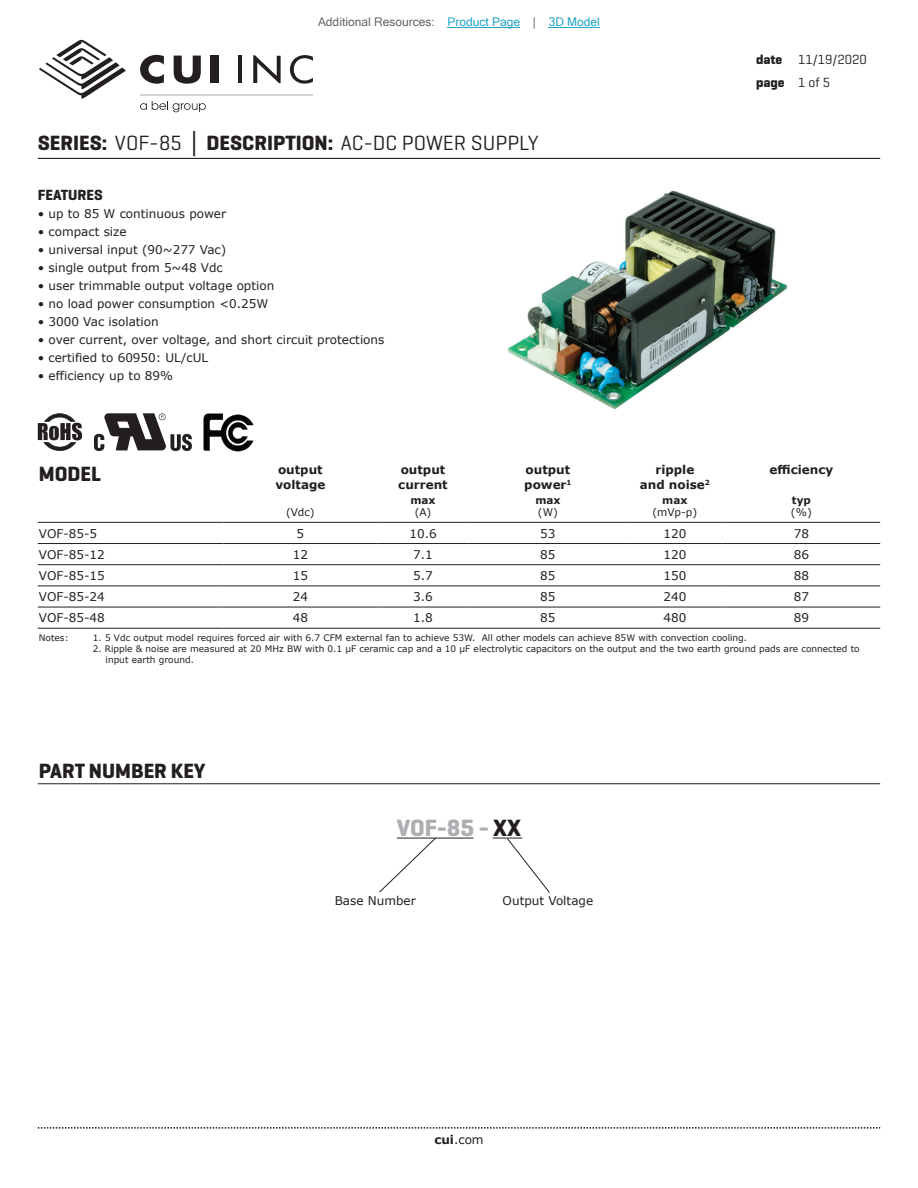
<style>
.page{position:relative;width:918px;height:1188px;background:#fff}
.page>*{position:absolute;margin:0;border:0;box-sizing:border-box;transform-origin:0 0}
.t1{font:700 24px "Geogrotesque";color:#adaeb2}
.t2{font:21px "Geogrotesque";color:#231f20}
.t3{font:700 21px "Geogrotesque";color:#231f20}
.t4{font:700 15px "Geogrotesque";color:#231f20}
.t5{font:13.5px/22.5px "Geogrotesque";color:#231f20}
.t6{font:12px "Verdana";color:#231f20}
.t7{font:700 12px/14.4px "Verdana";color:#231f20}
.t8{font:12px "Microsoft Sans Serif";color:#63676b}
.t9{font:10.5px "Verdana";color:#231f20}
.t10{font:700 10.5px "Verdana";color:#231f20}
.t11{font:9px/10.8px "Verdana";color:#231f20}
.s1{color:#23a4c6}
.s2{font-weight:700}
.s3{font-family:"Verdana";font-weight:700}
.s4{color:#231f20}
</style>
<div class="page">
<hr style="left:38px;top:158px;width:842px;height:1px;background:#231f20">
<svg style="left:39px;top:39px;width:87px;height:60px"></svg>
<hr style="left:238px;top:56px;width:4px;height:27px;background:#231f20">
<svg style="left:253px;top:55px;width:28px;height:28px"></svg>
<svg style="left:290px;top:55px;width:23px;height:29px"></svg>
<svg style="left:140px;top:55px;width:24px;height:29px"></svg>
<svg style="left:174px;top:56px;width:27px;height:28px"></svg>
<div style="left:211px;top:56px;width:8px;height:27px;background:#231f20"></div>
<svg style="left:140px;top:101px;width:66px;height:11px"></svg>
<hr style="left:140px;top:94px;width:173px;height:1px;background:#231f20">
<svg style="left:38px;top:1127px;width:842px;height:2px"></svg>
<hr style="left:38px;top:783px;width:842px;height:1px;background:#231f20">
<hr style="left:397px;top:838px;width:76px;height:1px;background:#231f20">
<svg style="left:379px;top:837px;width:58px;height:56px"></svg>
<svg style="left:493px;top:838px;width:57px;height:55px"></svg>
<img style="left:508px;top:190px;width:280px;height:220px">
<hr style="left:38px;top:522px;width:185px;height:1px;background:#231f20">
<hr style="left:223px;top:522px;width:154px;height:1px;background:#231f20">
<hr style="left:377px;top:522px;width:92px;height:1px;background:#231f20">
<hr style="left:469px;top:522px;width:158px;height:1px;background:#231f20">
<hr style="left:627px;top:522px;width:96px;height:1px;background:#231f20">
<hr style="left:723px;top:522px;width:157px;height:1px;background:#231f20">
<hr style="left:38px;top:543px;width:185px;height:1px;background:#231f20">
<hr style="left:223px;top:543px;width:154px;height:1px;background:#231f20">
<hr style="left:377px;top:543px;width:92px;height:1px;background:#231f20">
<hr style="left:469px;top:543px;width:158px;height:1px;background:#231f20">
<hr style="left:627px;top:543px;width:96px;height:1px;background:#231f20">
<hr style="left:723px;top:543px;width:157px;height:1px;background:#231f20">
<hr style="left:38px;top:564px;width:185px;height:1px;background:#231f20">
<hr style="left:223px;top:564px;width:154px;height:1px;background:#231f20">
<hr style="left:377px;top:564px;width:92px;height:1px;background:#231f20">
<hr style="left:469px;top:564px;width:158px;height:1px;background:#231f20">
<hr style="left:627px;top:564px;width:96px;height:1px;background:#231f20">
<hr style="left:723px;top:564px;width:157px;height:1px;background:#231f20">
<hr style="left:38px;top:586px;width:185px;height:1px;background:#231f20">
<hr style="left:223px;top:586px;width:154px;height:1px;background:#231f20">
<hr style="left:377px;top:586px;width:92px;height:1px;background:#231f20">
<hr style="left:469px;top:586px;width:158px;height:1px;background:#231f20">
<hr style="left:627px;top:586px;width:96px;height:1px;background:#231f20">
<hr style="left:723px;top:586px;width:157px;height:1px;background:#231f20">
<hr style="left:38px;top:607px;width:185px;height:1px;background:#231f20">
<hr style="left:223px;top:607px;width:154px;height:1px;background:#231f20">
<hr style="left:377px;top:607px;width:92px;height:1px;background:#231f20">
<hr style="left:469px;top:607px;width:158px;height:1px;background:#231f20">
<hr style="left:627px;top:607px;width:96px;height:1px;background:#231f20">
<hr style="left:723px;top:607px;width:157px;height:1px;background:#231f20">
<hr style="left:38px;top:628px;width:185px;height:1px;background:#231f20">
<hr style="left:223px;top:628px;width:154px;height:1px;background:#231f20">
<hr style="left:377px;top:628px;width:92px;height:1px;background:#231f20">
<hr style="left:469px;top:628px;width:158px;height:1px;background:#231f20">
<hr style="left:627px;top:628px;width:96px;height:1px;background:#231f20">
<hr style="left:723px;top:628px;width:157px;height:1px;background:#231f20">
<svg style="left:94px;top:413px;width:98px;height:38px"></svg>
<svg style="left:38px;top:413px;width:44px;height:38px"></svg>
<svg style="left:204px;top:414px;width:49px;height:37px"></svg>
<hr style="left:448px;top:27px;width:72px;height:1px;background:#23a4c6">
<hr style="left:549px;top:27px;width:51px;height:1px;background:#23a4c6">
<p class="t8" style="left:318px;top:15px;width:283px">Additional Resources: <span class="s1">Product Page</span> | <span class="s1">3D Model</span></p>
<h2 class="t2" style="left:38px;top:130px;width:502px"><span class="s2">SERIES:</span> VOF-85 <span class="s3">│</span> <span class="s2">DESCRIPTION:</span> AC-DC POWER SUPPLY</h2>
<p class="t4" style="left:38px;top:186px;width:67px">FEATURES</p>
<p class="t6" style="left:38px;top:206px;width:190px">• up to 85 W continuous power</p>
<p class="t6" style="left:38px;top:224px;width:90px">• compact size</p>
<p class="t6" style="left:38px;top:242px;width:190px">• universal input (90~277 Vac)</p>
<p class="t6" style="left:38px;top:260px;width:187px">• single output from 5~48 Vdc</p>
<p class="t6" style="left:38px;top:278px;width:238px">• user trimmable output voltage option</p>
<p class="t6" style="left:38px;top:296px;width:232px">• no load power consumption &lt;0.25W</p>
<p class="t6" style="left:38px;top:314px;width:123px">• 3000 Vac isolation</p>
<p class="t6" style="left:38px;top:332px;width:348px">• over current, over voltage, and short circuit protections</p>
<p class="t6" style="left:38px;top:350px;width:172px">• certified to 60950: UL/cUL</p>
<p class="t6" style="left:38px;top:368px;width:137px">• efficiency up to 89%</p>
<p class="t5" style="left:756px;top:48px;width:112px"><span class="s2">date</span> 11/19/2020 <span class="s2">page</span> 1 of 5</p>
<h2 class="t3" style="left:39px;top:461px;width:64px">MODEL</h2>
<p class="t7" style="left:275px;top:462px;width:51px">output voltage</p>
<p class="t7" style="left:398px;top:462px;width:51px">output current</p>
<p class="t7" style="left:524px;top:462px;width:49px">output power<sup>1</sup></p>
<p class="t7" style="left:640px;top:462px;width:72px;text-align:center">ripple<br>and noise<sup>2</sup></p>
<p class="t7" style="left:770px;top:462px;width:65px">efficiency</p>
<p class="t9" style="left:286px;top:505px;width:30px">(Vdc)</p>
<p class="t10" style="left:792px;top:492px;width:20px">typ</p>
<p class="t9" style="left:791px;top:505px;width:22px">(%)</p>
<p class="t10" style="left:410px;top:492px;width:27px">max</p>
<p class="t9" style="left:415px;top:505px;width:18px">(A)</p>
<p class="t10" style="left:535px;top:492px;width:27px">max</p>
<p class="t9" style="left:538px;top:505px;width:21px">(W)</p>
<p class="t10" style="left:662px;top:492px;width:27px">max</p>
<p class="t9" style="left:652px;top:505px;width:46px">(mVp-p)</p>
<p class="t6" style="left:39px;top:525px;width:60px">VOF-85-5</p>
<p class="t6" style="left:297px;top:525px;width:9px">5</p>
<p class="t6" style="left:409px;top:525px;width:29px">10.6</p>
<p class="t6" style="left:540px;top:525px;width:17px">53</p>
<p class="t6" style="left:663px;top:525px;width:24px">120</p>
<p class="t6" style="left:794px;top:525px;width:17px">78</p>
<p class="t6" style="left:39px;top:546px;width:67px">VOF-85-12</p>
<p class="t6" style="left:293px;top:546px;width:17px">12</p>
<p class="t6" style="left:413px;top:546px;width:21px">7.1</p>
<p class="t6" style="left:540px;top:546px;width:17px">85</p>
<p class="t6" style="left:663px;top:546px;width:24px">120</p>
<p class="t6" style="left:794px;top:546px;width:17px">86</p>
<p class="t6" style="left:39px;top:567px;width:67px">VOF-85-15</p>
<p class="t6" style="left:293px;top:567px;width:17px">15</p>
<p class="t6" style="left:413px;top:567px;width:21px">5.7</p>
<p class="t6" style="left:540px;top:567px;width:17px">85</p>
<p class="t6" style="left:663px;top:567px;width:24px">150</p>
<p class="t6" style="left:794px;top:567px;width:17px">88</p>
<p class="t6" style="left:39px;top:588px;width:67px">VOF-85-24</p>
<p class="t6" style="left:293px;top:588px;width:17px">24</p>
<p class="t6" style="left:413px;top:588px;width:21px">3.6</p>
<p class="t6" style="left:540px;top:588px;width:17px">85</p>
<p class="t6" style="left:663px;top:588px;width:24px">240</p>
<p class="t6" style="left:794px;top:588px;width:17px">87</p>
<p class="t6" style="left:39px;top:610px;width:67px">VOF-85-48</p>
<p class="t6" style="left:293px;top:610px;width:17px">48</p>
<p class="t6" style="left:413px;top:610px;width:21px">1.8</p>
<p class="t6" style="left:540px;top:610px;width:17px">85</p>
<p class="t6" style="left:663px;top:610px;width:24px">480</p>
<p class="t6" style="left:794px;top:610px;width:17px">89</p>
<p class="t11" style="left:39px;top:632px;width:31px">Notes:</p>
<p class="t11" style="left:93px;top:632px;width:656px">1. 5 Vdc output model requires forced air with 6.7 CFM external fan to achieve 53W. All other models can achieve 85W with convection cooling.</p>
<p class="t11" style="left:106px;top:643px;width:756px;text-indent:-13px">2. Ripple &amp; noise are measured at 20 MHz BW with 0.1 μF ceramic cap and a 10 μF electrolytic capacitors on the output and the two earth ground pads are connected to input earth ground.</p>
<h2 class="t3" style="left:39px;top:758px;width:168px">PART NUMBER KEY</h2>
<h1 class="t1" style="left:397px;top:813px;width:126px">VOF-85 - <span class="s4">XX</span></h1>
<p class="t6" style="left:335px;top:892px;width:83px">Base Number</p>
<p class="t6" style="left:503px;top:893px;width:92px">Output Voltage</p>
<p class="t6" style="left:434px;top:1131px;width:51px"><span class="s2">cui</span>.com</p>
</div>
